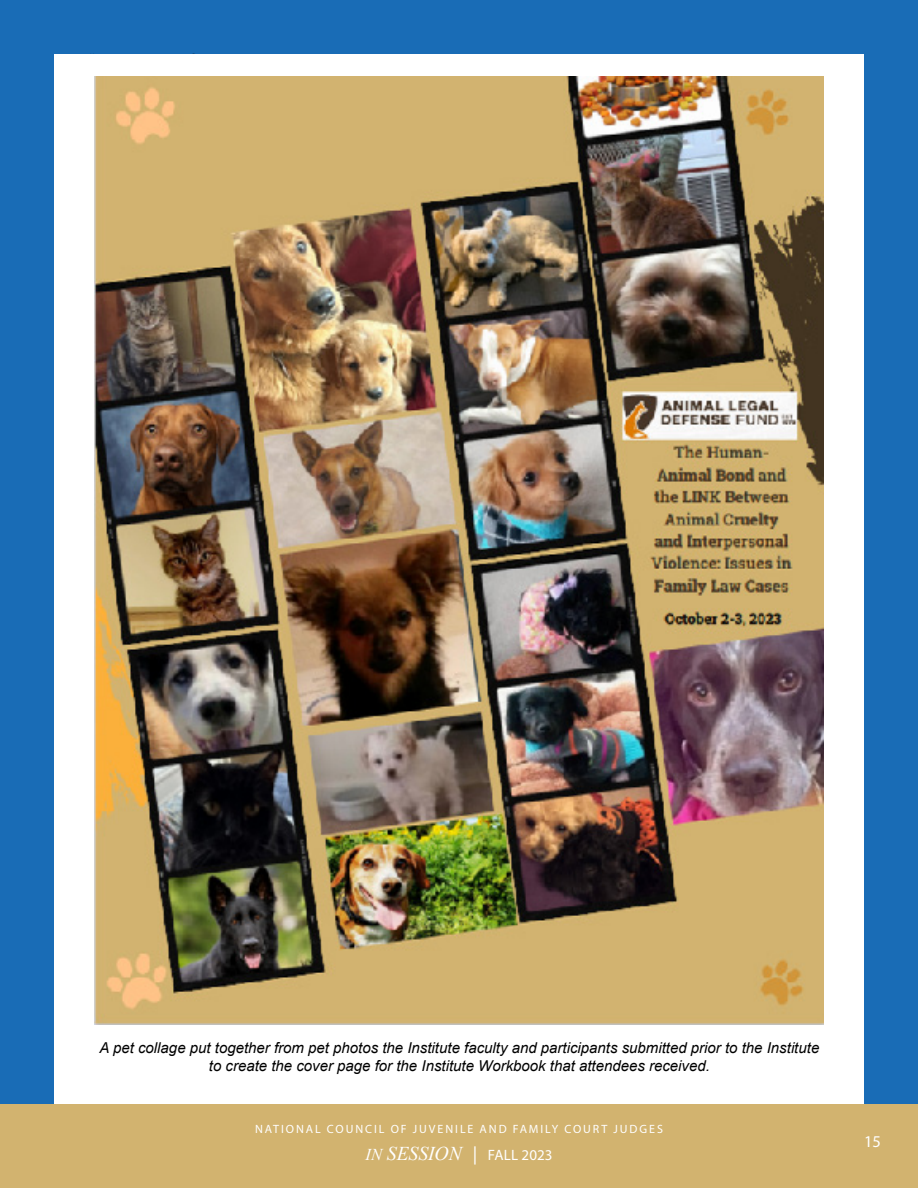
<style>
.page{position:relative;width:918px;height:1188px;background:#fff}
.page>*{position:absolute;margin:0;border:0;box-sizing:border-box;transform-origin:0 0}
.t1{font:16.5px "Myriad Pro";color:#fff}
.t2{font:italic 15px/18px "Arial";color:#000;text-align:center}
.t3{font:15px "Myriad Pro";color:#fff}
.t4{font:12px "Myriad Pro";letter-spacing:.16em;color:#fff}
.s1{font-family:"Times New Roman";font-style:italic;font-size:16.5px}
.s2{font-family:"Times New Roman";font-style:italic;font-size:19.5px}
.s3{font-family:"Times New Roman";font-weight:700;font-style:italic}
</style>
<div class="page">
<div style="left:0;top:1104px;width:918px;height:84px;background:#d2b36f"></div>
<div style="left:0;top:0;width:918px;height:1104px;background:#196cb6"></div>
<div style="left:54px;top:54px;width:810px;height:1050px;background:#fff"></div>
<img style="left:95px;top:76px;width:728px;height:948px">
<p class="t2" style="left:100px;top:1039px;width:721px">A pet collage put together from pet photos the Institute faculty and participants submitted prior to the Institute to create the cover page for the Institute Workbook that attendees received.</p>
<p class="t4" style="left:255px;top:1122px;width:409px">NATIONAL COUNCIL OF JUVENILE AND FAMILY COURT JUDGES</p>
<p class="t3" style="left:366px;top:1146px;width:188px"><span class="s1">IN</span> <span class="s2">SESSION</span> <span class="s3">│</span> FALL 2023</p>
<p class="t1" style="left:864px;top:1131px;width:18px">15</p>
</div>
